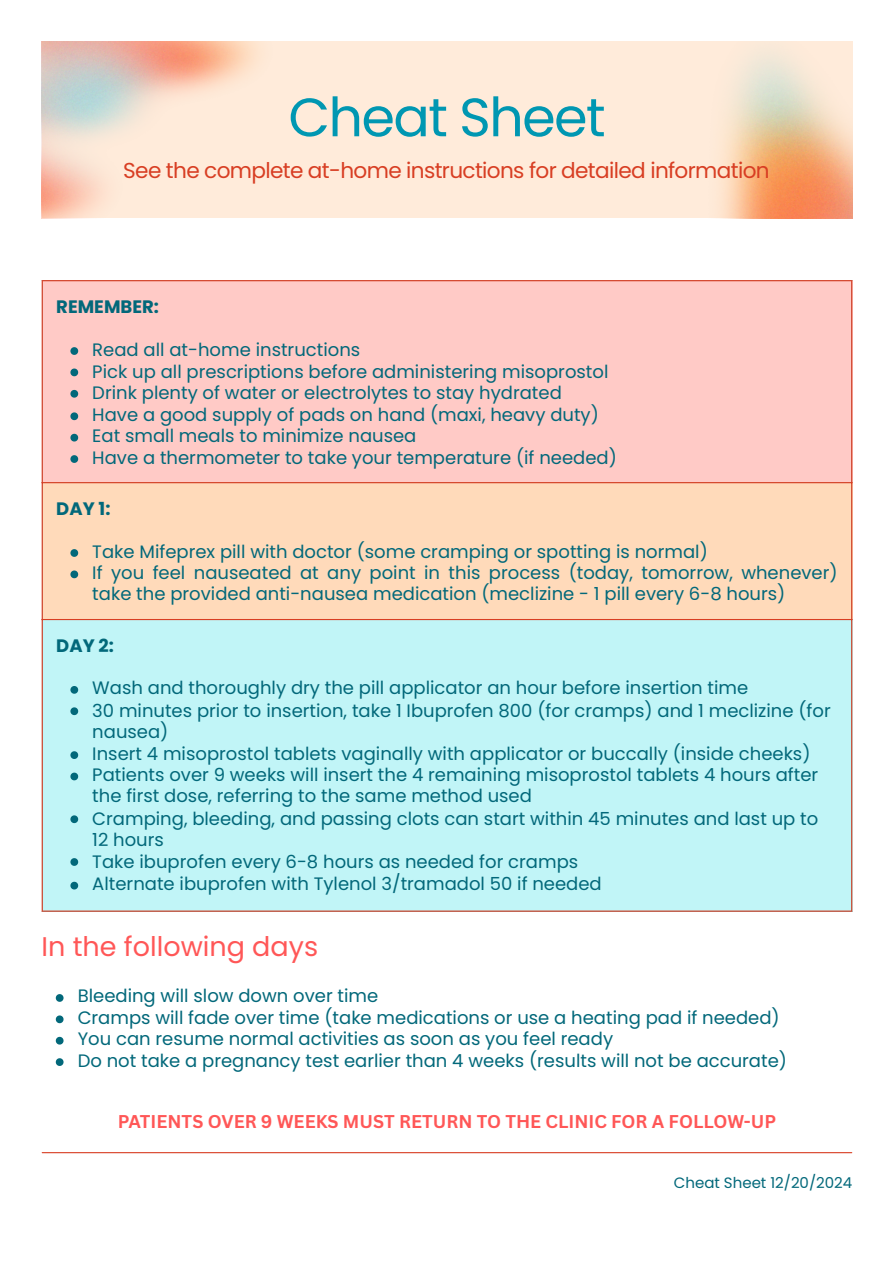
<style>
.page{position:relative;width:894px;height:1263px;background:#fff}
.page>*{position:absolute;margin:0;border:0;box-sizing:border-box;transform-origin:0 0}
.t1{font:54px "Poppins";letter-spacing:-.03em;color:#0097b2}
.t2{font:27px "Poppins";color:#ff5757}
.t3{font:21.6px "Poppins";letter-spacing:-.03em;color:#d83e23}
.t4{font:18px/21.3px "Poppins";color:#02687a}
.t5{font:700 18px "Canva Sans";color:#ff5757}
.t6{font:700 18px "Poppins";color:#02687a}
.t7{font:15px "Poppins";color:#02687a}
</style>
<div class="page">
<div style="left:42px;top:42px;width:810px;height:176px;background:#ffebda"></div>
<img style="left:720px;top:53px;width:132px;height:165px">
<div style="left:42px;top:280px;width:809px;height:203px;background:#ffcac6"></div>
<div style="left:42px;top:482px;width:809px;height:138px;background:#ffdaba"></div>
<div style="left:42px;top:619px;width:809px;height:292px;background:#c1f5f7"></div>
<svg style="left:70px;top:347px;width:8px;height:8px"></svg>
<svg style="left:70px;top:369px;width:8px;height:7px"></svg>
<svg style="left:70px;top:390px;width:8px;height:8px"></svg>
<svg style="left:70px;top:412px;width:8px;height:8px"></svg>
<svg style="left:70px;top:434px;width:8px;height:7px"></svg>
<svg style="left:70px;top:455px;width:8px;height:8px"></svg>
<svg style="left:70px;top:549px;width:8px;height:8px"></svg>
<svg style="left:70px;top:570px;width:8px;height:8px"></svg>
<svg style="left:70px;top:686px;width:8px;height:8px"></svg>
<svg style="left:70px;top:707px;width:8px;height:8px"></svg>
<svg style="left:70px;top:751px;width:8px;height:8px"></svg>
<svg style="left:70px;top:773px;width:8px;height:7px"></svg>
<svg style="left:70px;top:815px;width:8px;height:8px"></svg>
<svg style="left:70px;top:858px;width:8px;height:8px"></svg>
<svg style="left:70px;top:882px;width:8px;height:7px"></svg>
<hr style="left:42px;top:281px;width:1px;height:629px;background:#d83e23">
<hr style="left:850px;top:281px;width:2px;height:629px;background:#d83e23">
<hr style="left:42px;top:280px;width:810px;height:1px;background:#d83e23">
<hr style="left:42px;top:482px;width:810px;height:1px;background:#d83e23">
<hr style="left:42px;top:619px;width:810px;height:1px;background:#d83e23">
<hr style="left:42px;top:910px;width:810px;height:2px;background:#d83e23">
<svg style="left:56px;top:994px;width:7px;height:8px"></svg>
<svg style="left:56px;top:1015px;width:7px;height:8px"></svg>
<svg style="left:56px;top:1037px;width:7px;height:7px"></svg>
<svg style="left:56px;top:1058px;width:7px;height:8px"></svg>
<hr style="left:42px;top:1152px;width:809px;height:1px;background:#d83e23">
<p class="t1" style="left:288px;top:80px;width:318px">Cheat Sheet</p>
<p class="t3" style="left:123px;top:155px;width:647px">See the complete at-home instructions for detailed information</p>
<h1 class="t6" style="left:56px;top:294px;width:104px">REMEMBER:</h1>
<p class="t4" style="left:92px;top:339px;width:269px">Read all at-home instructions</p>
<p class="t4" style="left:92px;top:361px;width:517px">Pick up all prescriptions before administering misoprostol</p>
<p class="t4" style="left:92px;top:382px;width:471px">Drink plenty of water or electrolytes to stay hydrated</p>
<p class="t4" style="left:92px;top:404px;width:508px">Have a good supply of pads on hand (maxi, heavy duty)</p>
<p class="t4" style="left:92px;top:425px;width:325px">Eat small meals to minimize nausea</p>
<p class="t4" style="left:92px;top:447px;width:526px">Have a thermometer to take your temperature (if needed)</p>
<h1 class="t6" style="left:56px;top:496px;width:56px">DAY 1:</h1>
<p class="t4" style="left:92px;top:541px;width:617px">Take Mifeprex pill with doctor (some cramping or spotting is normal)</p>
<p class="t4" style="left:92px;top:562px;width:746px">If you feel nauseated at any point in this process (today, tomorrow, whenever) take the provided anti-nausea medication (meclizine - 1 pill every 6-8 hours)</p>
<h1 class="t6" style="left:56px;top:633px;width:59px">DAY 2:</h1>
<p class="t4" style="left:92px;top:677px;width:657px">Wash and thoroughly dry the pill applicator an hour before insertion time</p>
<p class="t4" style="left:92px;top:700px;width:739px">30 minutes prior to insertion, take 1 Ibuprofen 800 (for cramps) and 1 meclizine (for nausea)</p>
<p class="t4" style="left:92px;top:743px;width:719px">Insert 4 misoprostol tablets vaginally with applicator or buccally (inside cheeks)</p>
<p class="t4" style="left:92px;top:764px;width:727px">Patients over 9 weeks will insert the 4 remaining misoprostol tablets 4 hours after the first dose, referring to the same method used</p>
<p class="t4" style="left:92px;top:808px;width:727px">Cramping, bleeding, and passing clots can start within 45 minutes and last up to<br>12 hours</p>
<p class="t4" style="left:92px;top:851px;width:487px">Take ibuprofen every 6-8 hours as needed for cramps</p>
<p class="t4" style="left:92px;top:873px;width:511px">Alternate ibuprofen with Tylenol 3/tramadol 50 if needed</p>
<h1 class="t2" style="left:42px;top:928px;width:278px">In the following days</h1>
<p class="t4" style="left:78px;top:985px;width:302px">Bleeding will slow down over time</p>
<p class="t4" style="left:78px;top:1007px;width:703px">Cramps will fade over time (take medications or use a heating pad if needed)</p>
<p class="t4" style="left:78px;top:1028px;width:537px">You can resume normal activities as soon as you feel ready</p>
<p class="t4" style="left:78px;top:1050px;width:710px">Do not take a pregnancy test earlier than 4 weeks (results will not be accurate)</p>
<p class="t5" style="left:118px;top:1109px;width:659px">PATIENTS OVER 9 WEEKS MUST RETURN TO THE CLINIC FOR A FOLLOW-UP</p>
<p class="t7" style="left:673px;top:1172px;width:180px">Cheat Sheet 12/20/2024</p>
</div>
